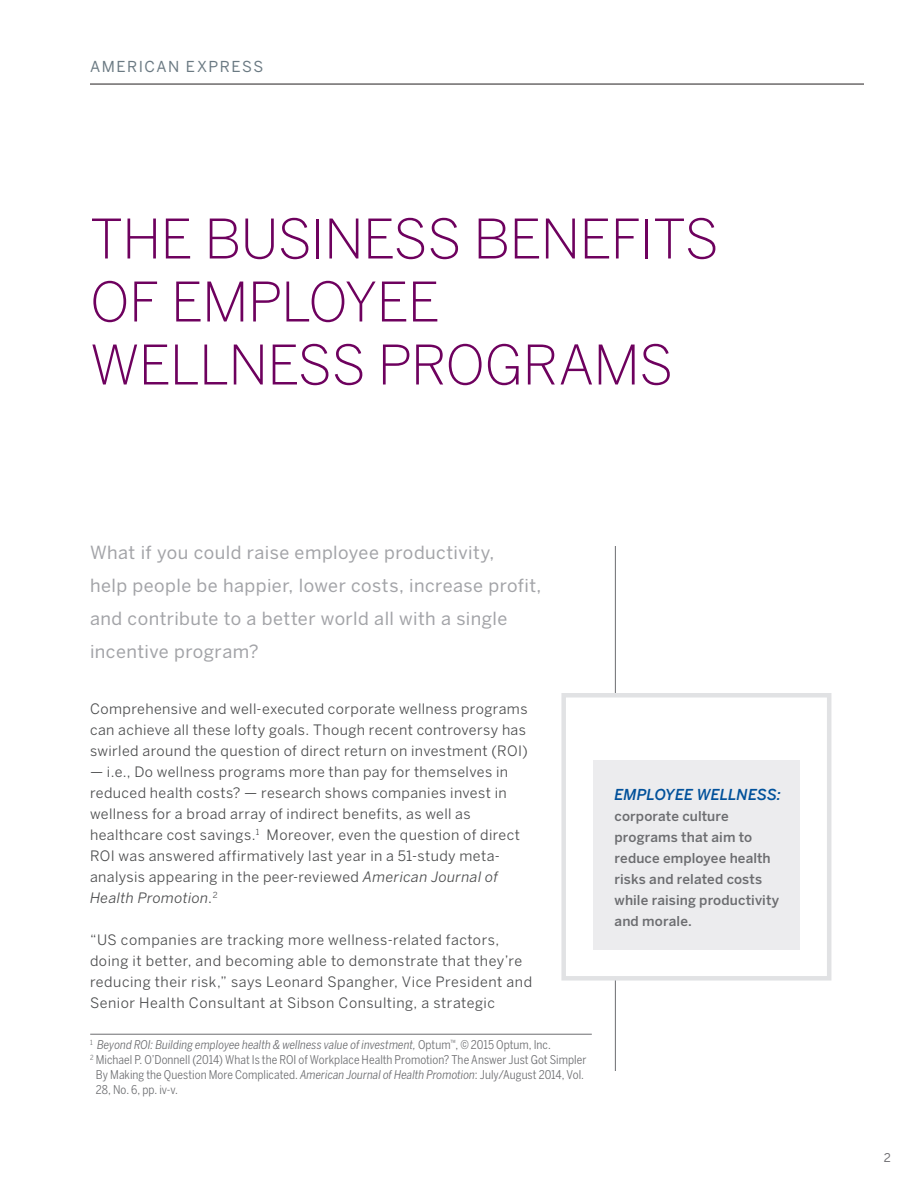
<style>
.page{position:relative;width:918px;height:1188px;background:#fff}
.page>*{position:absolute;margin:0;border:0;box-sizing:border-box;transform-origin:0 0}
.hed{font:300 54px/63px "Benton Sans";letter-spacing:-.02em;color:#6e015e}
.intro_text{font:18px/33px "Benton Sans";letter-spacing:.025em;color:#a3a4a8}
.not_for_to_with_tex{font:italic 500 15px "Benton Sans";letter-spacing:-.005em;color:#01519b}
.t1{font:15px "Benton Sans";letter-spacing:.105em;color:#6b7a83}
._01_body_copy{font:14.25px/21px "Benton Sans";letter-spacing:.03em;color:#4b4c4d}
.not_for_to_with_tex-2{font:500 13.5px/21px "Benton Sans";letter-spacing:.01em;color:#6c6d70}
.footnote_w_rule{font:12px/15px "Benton Sans Cond";letter-spacing:.005em;color:#6c6d70}
.footnote_w_rule-2{font:italic 12px "Benton Sans Cond";color:#6c6d70}
.t2{font:12px "Benton Sans";color:#717074}
.s1{font-style:italic}
.s2{font-style:normal}
</style>
<div class="page">
<hr style="left:90px;top:84px;width:774px;height:1px;background:#231f20">
<hr style="left:615px;top:546px;width:1px;height:525px;background:#6c6d70">
<div style="left:561px;top:693px;width:270px;height:288px;background:#fff;border:4px solid #e1e2e4"></div>
<div style="left:593px;top:760px;width:207px;height:190px;background:#ececee"></div>
<hr style="left:90px;top:1034px;width:502px;height:1px;background:#6c6d70">
<p class="t1" style="left:90px;top:58px;width:175px">AMERICAN EXPRESS</p>
<p class="hed" style="left:90px;top:207px;width:630px">THE BUSINESS BENEFITS<br>OF EMPLOYEE<br>WELLNESS PROGRAMS</p>
<p class="intro_text" style="left:90px;top:535px;width:453px">What if you could raise employee productivity,<br>help people be happier, lower costs, increase profit, and contribute to a better world all with a single incentive program?</p>
<p class="_01_body_copy" style="left:90px;top:698px;width:439px">Comprehensive and well-executed corporate wellness programs can achieve all these lofty goals. Though recent controversy has swirled around the question of direct return on investment (ROI)</p>
<p class="_01_body_copy" style="left:90px;top:761px;width:431px">— i.e., Do wellness programs more than pay for themselves in reduced health costs? — research shows companies invest in wellness for a broad array of indirect benefits, as well as healthcare cost savings.<sup>1</sup> Moreover, even the question of direct ROI was answered affirmatively last year in a 51-study meta&shy;analysis appearing in the peer-reviewed <span class="s1">American Journal of Health Promotion</span>.<sup>2</sup></p>
<p class="_01_body_copy" style="left:90px;top:929px;width:444px">“US companies are tracking more wellness-related factors, doing it better, and becoming able to demonstrate that they’re reducing their risk,” says Leonard Spangher, Vice President and Senior Health Consultant at Sibson Consulting, a strategic</p>
<p class="footnote_w_rule-2" style="left:90px;top:1038px;width:462px"><sup>1</sup> Beyond ROI: Building employee health &amp; wellness value of investment, <span class="s2">Optum</span><sup>™</sup><span class="s2">, © 2015 Optum, Inc.</span></p>
<p class="footnote_w_rule" style="left:96px;top:1052px;width:492px;text-indent:-6px"><sup>2</sup> Michael P. O’Donnell (2014) What Is the ROI of Workplace Health Promotion? The Answer Just Got Simpler<br>By Making the Question More Complicated. <span class="s1">American Journal of Health Promotion</span>: July/August 2014, Vol.<br>28, No. 6, pp. iv-v.</p>
<p class="not_for_to_with_tex" style="left:615px;top:785px;width:168px">EMPLOYEE WELLNESS:</p>
<p class="not_for_to_with_tex-2" style="left:615px;top:805px;width:166px">corporate culture programs that aim to reduce employee health risks and related costs while raising productivity and morale.</p>
<p class="t2" style="left:884px;top:1151px;width:9px">2</p>
</div>
